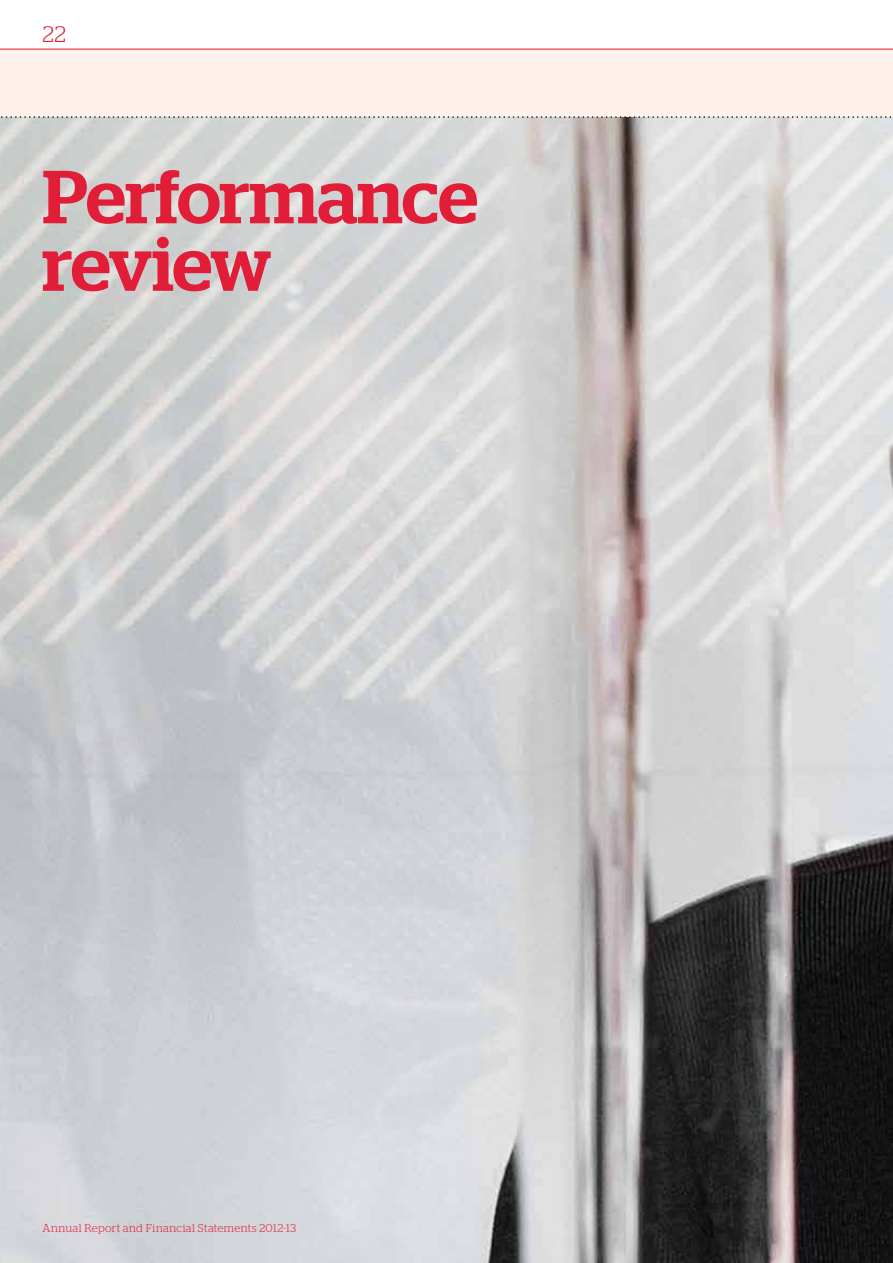
<style>
.page{position:relative;width:893px;height:1263px;background:#fff}
.page>*{position:absolute;margin:0;border:0;box-sizing:border-box;transform-origin:0 0}
.t1{font:500 75px/67.5px "Stag";letter-spacing:-.015em;color:#e21d37}
.t2{font:300 22.5px "Stag";color:#e21d37}
.t3{font:300 11.25px "Stag";letter-spacing:.035em;color:#e21d37}
</style>
<div class="page">
<img style="left:0;top:118px;width:893px;height:1145px">
<div style="left:0;top:49px;width:893px;height:68px;background:#fff1ec"></div>
<svg style="left:0;top:116px;width:893px;height:2px"></svg>
<hr style="left:0;top:49px;width:893px;height:1px;background:#e21d37">
<h2 class="t2" style="left:43px;top:25px;width:25px">22</h2>
<h1 class="t1" style="left:42px;top:172px;width:437px">Performance review</h1>
<p class="t3" style="left:43px;top:1223px;width:255px">Annual Report and Financial Statements 2012-13</p>
</div>
